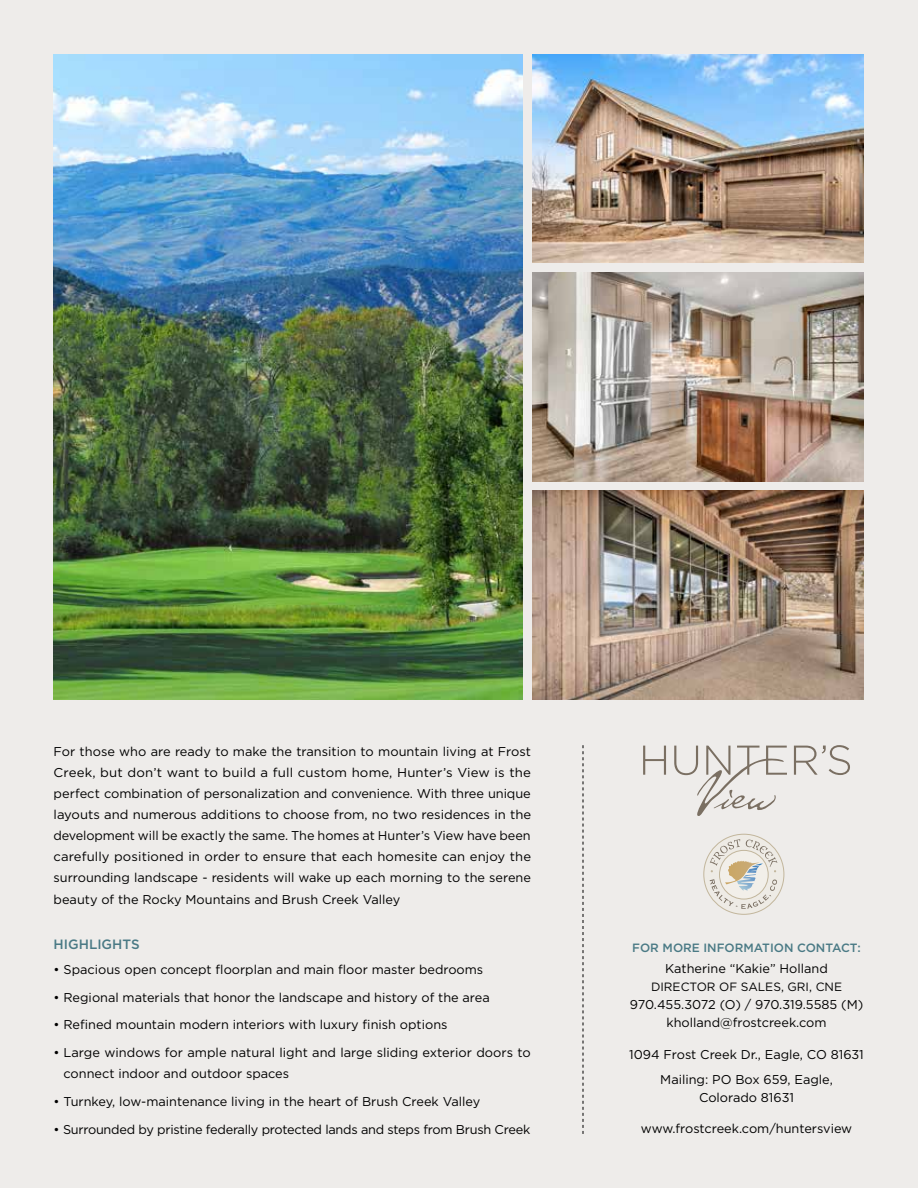
<style>
.page{position:relative;width:918px;height:1188px;background:#eeecea}
.page>*{position:absolute;margin:0;border:0;box-sizing:border-box;transform-origin:0 0}
.t1{font:500 13.5px "Gotham";color:#4a7a85}
.t2{font:12.75px/21px "Gotham";color:#000;text-align:center}
.t3{font:12.75px "Gotham";letter-spacing:-.02em;color:#000}
.t4{font:500 12px "Gotham";color:#4a7a85}
.t5{font:12px "Gotham";color:#000}
</style>
<div class="page">
<img style="left:54px;top:54px;width:468px;height:646px">
<img style="left:533px;top:491px;width:331px;height:209px">
<img style="left:533px;top:54px;width:331px;height:209px">
<img style="left:533px;top:272px;width:331px;height:209px">
<svg style="left:583px;top:745px;width:1px;height:389px"></svg>
<svg style="left:703px;top:834px;width:81px;height:81px"></svg>
<svg style="left:710px;top:839px;width:67px;height:70px"></svg>
<svg style="left:643px;top:745px;width:207px;height:71px"></svg>
<p class="t2" style="left:54px;top:741px;width:479px;text-align:justify">For those who are ready to make the transition to mountain living at Frost Creek, but don’t want to build a full custom home, Hunter’s View is the perfect combination of personalization and convenience. With three unique layouts and numerous additions to choose from, no two residences in the development will be exactly the same. The homes at Hunter’s View have been carefully positioned in order to ensure that each homesite can enjoy the surrounding landscape - residents will wake up each morning to the serene</p>
<p class="t2" style="left:54px;top:889px;width:348px">beauty of the Rocky Mountains and Brush Creek Valley</p>
<p class="t1" style="left:54px;top:937px;width:88px">HIGHLIGHTS</p>
<p class="t2" style="left:54px;top:959px;width:431px">• Spacious open concept floorplan and main floor master bedrooms</p>
<p class="t2" style="left:54px;top:986px;width:438px">• Regional materials that honor the landscape and history of the area</p>
<p class="t2" style="left:54px;top:1014px;width:395px">• Refined mountain modern interiors with luxury finish options</p>
<p class="t2" style="left:64px;top:1042px;width:469px;text-align:left;text-indent:-10px">• Large windows for ample natural light and large sliding exterior doors to connect indoor and outdoor spaces</p>
<p class="t2" style="left:54px;top:1091px;width:428px">• Turnkey, low-maintenance living in the heart of Brush Creek Valley</p>
<p class="t3" style="left:54px;top:1122px;width:478px">• Surrounded by pristine federally protected lands and steps from Brush Creek</p>
<p class="t2" style="left:641px;top:1118px;width:213px">www.frostcreek.com/huntersview</p>
<p class="t4" style="left:632px;top:941px;width:230px">FOR MORE INFORMATION CONTACT:</p>
<p class="t2" style="left:665px;top:958px;width:164px">Katherine “Kakie” Holland</p>
<p class="t5" style="left:651px;top:981px;width:192px">DIRECTOR OF SALES, GRI, CNE</p>
<p class="t2" style="left:630px;top:996px;width:235px;line-height:18px">970.455.3072 (O) / 970.319.5585 (M) kholland@frostcreek.com</p>
<p class="t2" style="left:629px;top:1042px;width:236px;line-height:24.8px">1094 Frost Creek Dr., Eagle, CO 81631<br>Mailing: PO Box 659, Eagle,</p>
<p class="t2" style="left:699px;top:1086px;width:96px">Colorado 81631</p>
</div>
